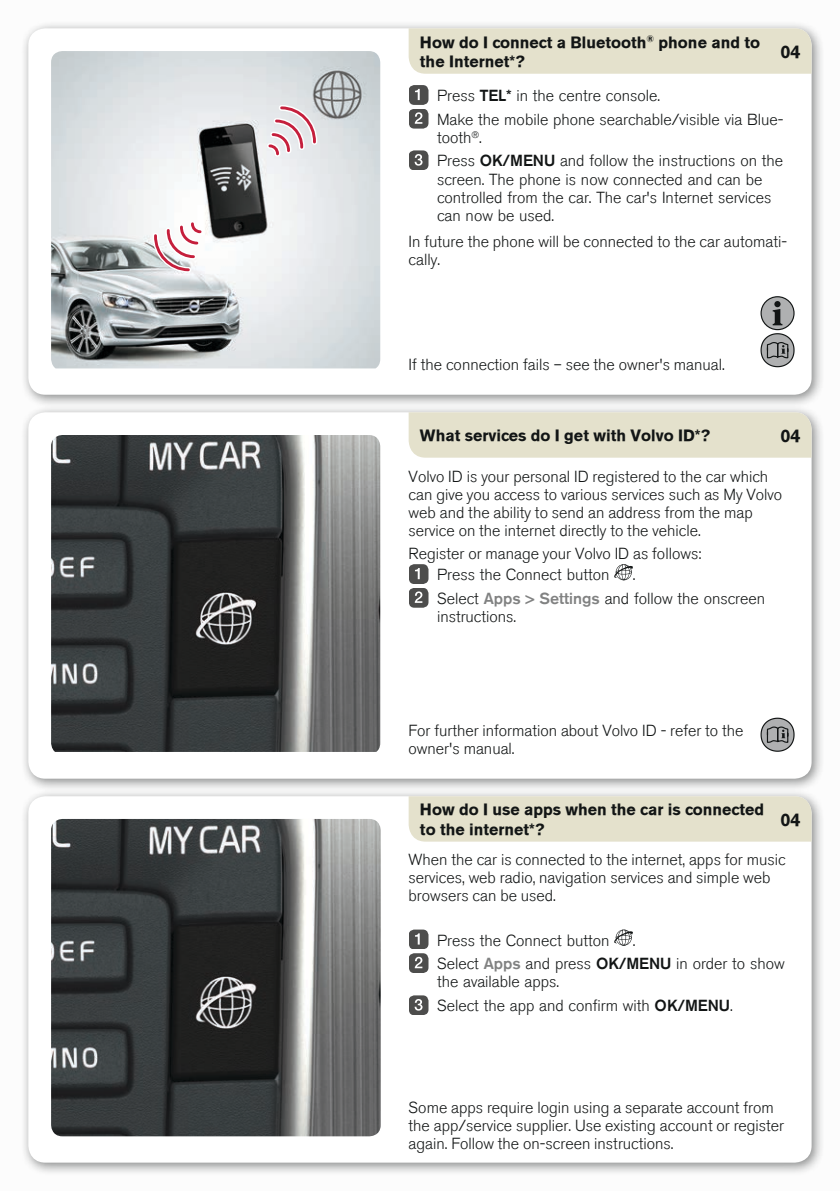
<style>
.page{position:relative;width:840px;height:1191px;background:#fff}
.page>*{position:absolute;margin:0;border:0;box-sizing:border-box;transform-origin:0 0}
.t1{font:700 18px "Volvo Sans";color:#121515}
.t2{font:300 16px/18px "Volvo Sans";color:#121515}
.t3{font:700 16px/19.2px "Volvo Sans";color:#121515}
.s1{font-style:inherit}
.s2{color:#818282}
</style>
<div class="page">
<div style="left:0;top:0;width:839px;height:1191px;background:#f6f6f6"></div>
<div style="left:20px;top:20px;width:804px;height:388px;background:#121515;opacity:.5"></div>
<div style="left:28px;top:28px;width:783px;height:367px;background:#fff;border-radius:17px"></div>
<div style="left:20px;top:404px;width:804px;height:388px;background:#121515;opacity:.5"></div>
<div style="left:28px;top:412px;width:783px;height:366px;background:#fff;border-radius:17px"></div>
<div style="left:20px;top:788px;width:804px;height:388px;background:#121515;opacity:.5"></div>
<div style="left:28px;top:796px;width:783px;height:366px;background:#fff;border-radius:17px"></div>
<div style="left:408px;top:28px;width:403px;height:46px;background:#e4e1cc"></div>
<img style="left:51px;top:51px;width:329px;height:317px">
<svg style="left:264px;top:102px;width:56px;height:58px;background:#e3d1d6"></svg>
<svg style="left:150px;top:218px;width:56px;height:58px"></svg>
<div style="left:408px;top:412px;width:403px;height:46px;background:#e4e1cc"></div>
<div style="left:408px;top:796px;width:403px;height:45px;background:#e4e1cc"></div>
<img style="left:51px;top:435px;width:329px;height:317px">
<img style="left:51px;top:819px;width:329px;height:317px">
<svg style="left:409px;top:85px;width:19px;height:44px"></svg>
<svg style="left:409px;top:150px;width:19px;height:20px"></svg>
<svg style="left:760px;top:333px;width:34px;height:34px"></svg>
<div style="left:760px;top:297px;width:33px;height:33px;background:#afb0b1;border-radius:50%"></div>
<div style="left:760px;top:296px;width:34px;height:34px;border:1px solid #121515;border-radius:50%"></div>
<svg style="left:772px;top:301px;width:10px;height:24px"></svg>
<svg style="left:614px;top:929px;width:18px;height:16px"></svg>
<svg style="left:409px;top:929px;width:19px;height:44px"></svg>
<svg style="left:409px;top:995px;width:19px;height:20px"></svg>
<svg style="left:760px;top:717px;width:34px;height:34px"></svg>
<svg style="left:614px;top:564px;width:18px;height:16px"></svg>
<svg style="left:409px;top:564px;width:19px;height:43px"></svg>
<p class="t3" style="left:420px;top:33px;width:341px">How do I connect a Bluetooth<sup>®</sup> phone and to the Internet*?</p>
<p class="t1" style="left:780px;top:41px;width:22px">04</p>
<p class="t2" style="left:437px;top:84px;width:348px;line-height:23.6px">Press <span class="s1">TEL*</span> in the centre console.<br>Make the mobile phone searchable/visible via Blue-</p>
<p class="t2" style="left:437px;top:126px;width:347px;line-height:23.6px">tooth<sup>®</sup>.<br>Press <span class="s1">OK/MENU</span> and follow the instructions on the</p>
<p class="t2" style="left:437px;top:170px;width:336px">screen. The phone is now connected and can be controlled from the car. The car's I nternet services can now be used.</p>
<p class="t2" style="left:408px;top:233px;width:380px">I n future the phone will be connected to the car automati&shy;cally.</p>
<p class="t2" style="left:408px;top:355px;width:317px">If the connection fails – see the owner's manual.</p>
<p class="t3" style="left:420px;top:426px;width:291px">What services do I get with Volvo ID*?</p>
<p class="t1" style="left:780px;top:425px;width:22px">04</p>
<p class="t2" style="left:408px;top:467px;width:375px">Volvo ID is your personal ID registered to the car which can give you access to various services such as My Volvo web and the ability to send an address from the map service on the internet directly to the vehicle.</p>
<p class="t2" style="left:437px;top:543px;width:266px;line-height:20.8px;text-indent:-28px">Register or manage your Volvo ID as follows:<br>Press the Connect button</p>
<p class="t2" style="left:437px;top:563px;width:329px;line-height:23.6px;text-indent:196px">.<br>Select <span class="s2">Apps &gt; Settings</span> and follow the onscreen</p>
<p class="t2" style="left:437px;top:607px;width:81px">instructions.</p>
<p class="t2" style="left:408px;top:722px;width:336px">For further information about Volvo ID - refer to the owner's manual.</p>
<p class="t3" style="left:420px;top:800px;width:345px">How do I use apps when the car is connected to the internet*?</p>
<p class="t2" style="left:408px;top:850px;width:378px">When the car is connected to the internet, apps for music services, web radio, navigation services and simple web browsers can be used.</p>
<p class="t2" style="left:437px;top:931px;width:174px">Press the Connect button</p>
<p class="t2" style="left:437px;top:928px;width:349px;line-height:23.6px;text-indent:196px">.<br>Select <span class="s2">Apps</span> and press <span class="s1">OK/MENU</span> in order to show</p>
<p class="t2" style="left:437px;top:970px;width:297px;line-height:23.6px">the available apps.<br>Select the app and confirm with <span class="s1">OK/MENU</span>.</p>
<p class="t1" style="left:780px;top:809px;width:22px">04</p>
<p class="t2" style="left:408px;top:1098px;width:377px">Some apps require login using a separate account from the app/service supplier. Use existing account or register again. Follow the on-screen instructions.</p>
</div>
